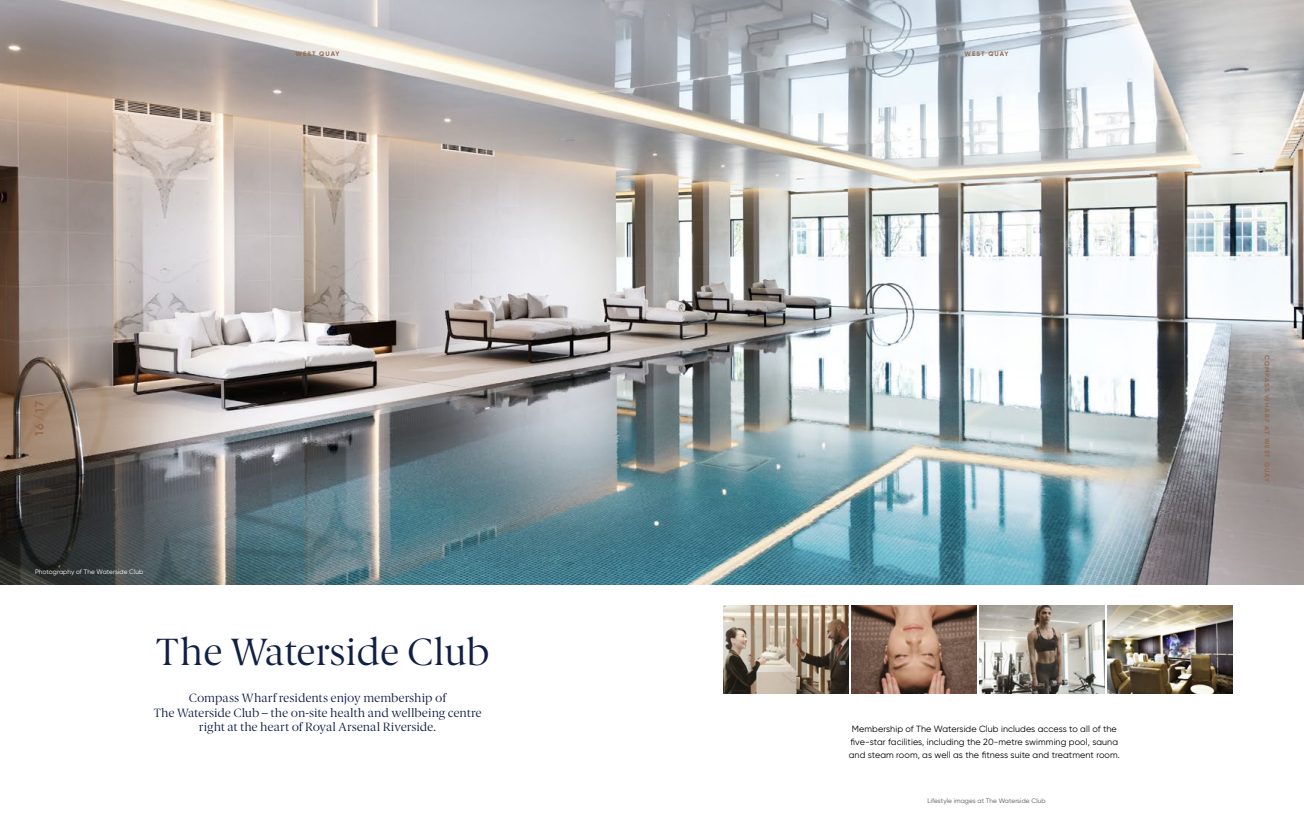
<style>
.page{position:relative;width:1304px;height:837px;background:#fff}
.page>*{position:absolute;margin:0;border:0;box-sizing:border-box;transform-origin:0 0}
.Heading_on_white{font:38px "Berlingske Serif";color:#101f45}
.intro_paragraph_on_w{font:12px "Berlingske Serif";color:#101f45}
.t1{font:700 12px "Gilroy";color:#95694d}
.Body_copy_centred{font:9px/13px "Gilroy";letter-spacing:.01em;color:#000;text-align:center}
.t2{font:700 6.5px "Gilroy";letter-spacing:.155em;color:#95694d}
.t3{font:6.5px "Gilroy";letter-spacing:.01em;color:#575756}
.t4{font:6.5px "Gilroy";letter-spacing:.01em;color:#fff}
</style>
<div class="page">
<img style="left:0;top:0;width:1304px;height:584px">
<img style="left:1108px;top:605px;width:125px;height:88px">
<img style="left:980px;top:605px;width:124px;height:88px">
<img style="left:723px;top:605px;width:125px;height:88px">
<img style="left:852px;top:605px;width:124px;height:88px">
<p class="t2" style="left:295px;top:50px;width:46px">WEST QUAY</p>
<p class="t2" style="left:964px;top:50px;width:46px">WEST QUAY</p>
<h2 class="t1" style="left:32px;top:436px;width:37px;rotate:-90deg">16/17</h2>
<p class="t4" style="left:35px;top:567px;width:110px">Photography of The Waterside Club</p>
<p class="Heading_on_white" style="left:155px;top:627px;width:336px">The Waterside Club</p>
<p class="intro_paragraph_on_w" style="left:189px;top:690px;width:259px">Compass Wharf residents enjoy membership of</p>
<p class="intro_paragraph_on_w" style="left:153px;top:704px;width:330px">The Waterside Club – the on-site health and wellbeing centre</p>
<p class="intro_paragraph_on_w" style="left:199px;top:718px;width:238px">right at the heart of Royal Arsenal Riverside.</p>
<p class="Body_copy_centred" style="left:849px;top:721px;width:273px">Membership of The Waterside Club includes access to all of the five-star facilities, including the 20-metre swimming pool, sauna and steam room, as well as the fitness suite and treatment room.</p>
<p class="t3" style="left:928px;top:796px;width:119px">Lifestyle images at The Waterside Club</p>
<p class="t2" style="left:1271px;top:355px;width:128px;rotate:90deg">COMPASS WHARF AT WEST QUAY</p>
</div>
